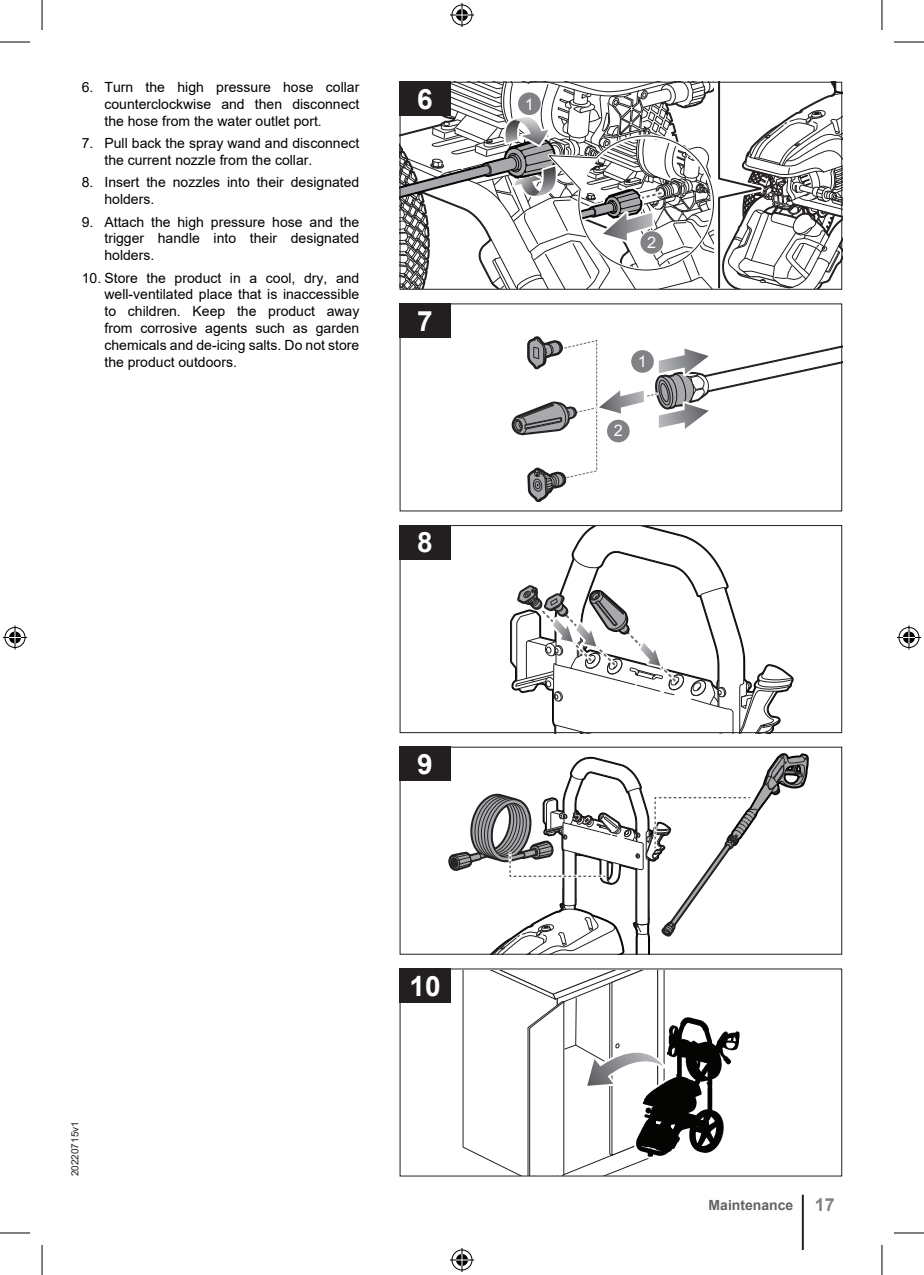
<style>
.page{position:relative;width:924px;height:1275px;background:#fff}
.page>*{position:absolute;margin:0;border:0;box-sizing:border-box;transform-origin:0 0}
.t1{font:700 28px "Arial";color:#fff}
.t2{font:16px "Arial";color:#fff}
.t3{font:14px/16.8px "Arial";color:#000;text-align:justify}
.t4{font:700 14px "Arial";color:#636366}
.t5{font:10px "Arial";color:#231f20}
.s1{font-size:18px;color:#808285}
</style>
<div class="page">
<hr style="left:801px;top:1194px;width:2px;height:56px;background:#231f20">
<svg style="left:401px;top:82px;width:441px;height:207px"></svg>
<div style="left:639px;top:230px;width:24px;height:25px;border:2px solid #fff;border-radius:50%"></div>
<div style="left:640px;top:231px;width:22px;height:23px;background:#808285;border-radius:50%"></div>
<div style="left:399px;top:82px;width:442px;height:208px;border:1px solid #231f20"></div>
<div style="left:399px;top:82px;width:51px;height:34px;background:#231f20"></div>
<svg style="left:511px;top:336px;width:328px;height:166px"></svg>
<div style="left:605px;top:419px;width:25px;height:24px;border:2px solid #fff;border-radius:50%"></div>
<div style="left:606px;top:420px;width:23px;height:22px;background:#808285;border-radius:50%"></div>
<div style="left:630px;top:349px;width:24px;height:25px;border:2px solid #fff;border-radius:50%"></div>
<div style="left:631px;top:350px;width:22px;height:23px;background:#808285;border-radius:50%"></div>
<div style="left:399px;top:303px;width:51px;height:34px;background:#231f20"></div>
<svg style="left:401px;top:527px;width:393px;height:163px"></svg>
<svg style="left:573px;top:558px;width:25px;height:10px"></svg>
<svg style="left:514px;top:581px;width:279px;height:150px"></svg>
<div style="left:399px;top:525px;width:442px;height:208px;border:1px solid #231f20"></div>
<div style="left:399px;top:525px;width:51px;height:34px;background:#231f20"></div>
<svg style="left:446px;top:748px;width:363px;height:204px"></svg>
<svg style="left:462px;top:970px;width:278px;height:204px"></svg>
<div style="left:399px;top:746px;width:51px;height:34px;background:#231f20"></div>
<div style="left:399px;top:968px;width:51px;height:34px;background:#231f20"></div>
<hr style="left:0;top:42px;width:30px;height:1px;background:#000">
<hr style="left:893px;top:42px;width:30px;height:1px;background:#000">
<hr style="left:0;top:1232px;width:30px;height:1px;background:#000">
<hr style="left:893px;top:1232px;width:30px;height:1px;background:#000">
<hr style="left:42px;top:0;width:1px;height:30px;background:#000">
<hr style="left:42px;top:1245px;width:1px;height:30px;background:#000">
<hr style="left:881px;top:0;width:1px;height:30px;background:#000">
<hr style="left:881px;top:1245px;width:1px;height:30px;background:#000">
<svg style="left:450px;top:3px;width:24px;height:24px"></svg>
<svg style="left:450px;top:1248px;width:24px;height:24px"></svg>
<svg style="left:3px;top:625px;width:24px;height:24px"></svg>
<svg style="left:897px;top:625px;width:23px;height:24px"></svg>
<p class="t3" style="left:104px;top:78px;width:256px;text-indent:-23px">6. Turn the high pressure hose collar counterclockwise and then disconnect the hose from the water outlet port.</p>
<p class="t3" style="left:104px;top:135px;width:256px;text-indent:-23px">7. Pull back the spray wand and disconnect the current nozzle from the collar.</p>
<p class="t3" style="left:104px;top:174px;width:256px;text-indent:-23px">8. Insert the nozzles into their designated holders.</p>
<p class="t3" style="left:104px;top:213px;width:256px;text-indent:-23px">9. Attach the high pressure hose and the trigger handle into their designated holders.</p>
<p class="t3" style="left:104px;top:269px;width:256px;text-indent:-23px">10. Store the product in a cool, dry, and well-ventilated place that is inaccessible to children. Keep the product away from corrosive agents such as garden chemicals and de-icing salts. Do not store the product outdoors.</p>
<h1 class="t1" style="left:417px;top:79px;width:17px">6</h1>
<h1 class="t1" style="left:417px;top:301px;width:17px">7</h1>
<h1 class="t1" style="left:417px;top:523px;width:17px">8</h1>
<h1 class="t1" style="left:417px;top:744px;width:17px">9</h1>
<p class="t5" style="left:68px;top:1176px;width:57px;rotate:-90deg">20220715v1</p>
<h1 class="t1" style="left:409px;top:966px;width:33px">10</h1>
<p class="t2" style="left:524px;top:93px;width:11px">1</p>
<p class="t2" style="left:647px;top:232px;width:11px">2</p>
<p class="t2" style="left:637px;top:350px;width:11px">1</p>
<p class="t2" style="left:613px;top:420px;width:11px">2</p>
<p class="t4" style="left:708px;top:1195px;width:128px">Maintenance <span class="s1">17</span></p>
</div>
